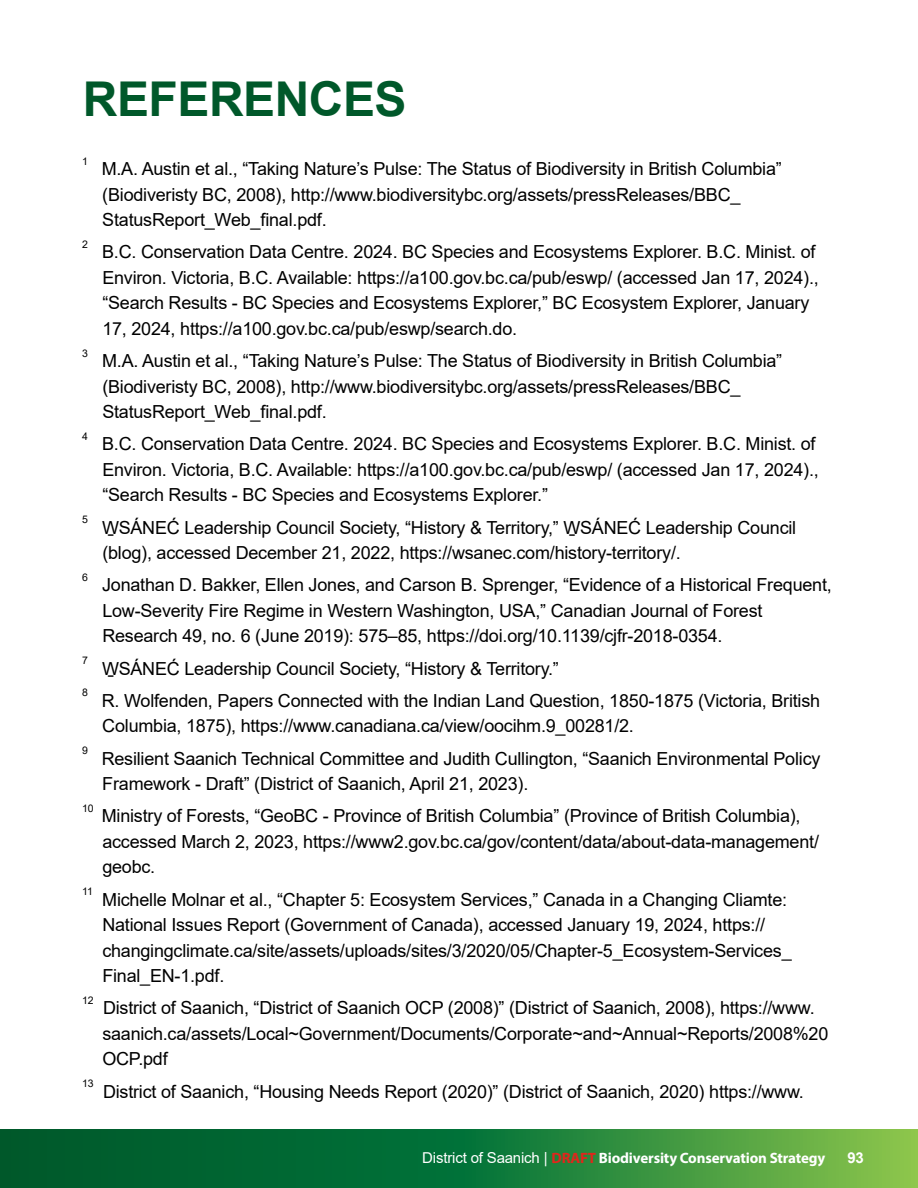
<style>
.page{position:relative;width:918px;height:1188px;background:#fff}
.page>*{position:absolute;margin:0;border:0;box-sizing:border-box;transform-origin:0 0}
.t1{font:700 48px "Arial";letter-spacing:-.01em;color:#00582a}
.t2{font:18px/25.5px "Arial";letter-spacing:-.01em;color:#000}
.t3{font:700 15px "Myriad Pro";letter-spacing:-.01em;color:#fff}
.t4{font:700 15px "Arial";color:#fff}
.t5{font:10.5px "Arial";letter-spacing:-.01em;color:#000}
.s1{font-family:"Arial";font-weight:400}
.s2{color:#df271c}
</style>
<div class="page">
<svg style="left:0;top:1130px;width:918px;height:58px;background:#238039"></svg>
<h1 class="t1" style="left:83px;top:65px;width:325px">REFERENCES</h1>
<p class="t5" style="left:82px;top:154px;width:7px">1</p>
<p class="t2" style="left:102px;top:156px;width:682px">M.A. Austin et al., “Taking Nature’s Pulse: The Status of Biodiversity in British Columbia” (Biodiveristy BC, 2008), http://www.biodiversitybc.org/assets/pressReleases/BBC_<br>StatusReport_Web_final.pdf.</p>
<p class="t5" style="left:82px;top:237px;width:7px">2</p>
<p class="t2" style="left:102px;top:239px;width:718px">B.C. Conservation Data Centre. 2024. BC Species and Ecosystems Explorer. B.C. Minist. of Environ. Victoria, B.C. Available: https://a100.gov.bc.ca/pub/eswp/ (accessed Jan 17, 2024)., “Search Results - BC Species and Ecosystems Explorer,” BC Ecosystem Explorer, January 17, 2024, https://a100.gov.bc.ca/pub/eswp/search.do.</p>
<p class="t5" style="left:82px;top:346px;width:7px">3</p>
<p class="t2" style="left:102px;top:348px;width:682px">M.A. Austin et al., “Taking Nature’s Pulse: The Status of Biodiversity in British Columbia” (Biodiveristy BC, 2008), http://www.biodiversitybc.org/assets/pressReleases/BBC_<br>StatusReport_Web_final.pdf.</p>
<p class="t5" style="left:82px;top:429px;width:7px">4</p>
<p class="t2" style="left:102px;top:431px;width:718px">B.C. Conservation Data Centre. 2024. BC Species and Ecosystems Explorer. B.C. Minist. of<br>Environ. Victoria, B.C. Available: https://a100.gov.bc.ca/pub/eswp/ (accessed Jan 17, 2024)., “Search Results - BC Species and Ecosystems Explorer.”</p>
<p class="t5" style="left:82px;top:512px;width:7px">5</p>
<p class="t2" style="left:102px;top:514px;width:696px">W̱SÁNEĆ Leadership Council Society, “History &amp; Territory,” W̱SÁNEĆ Leadership Council (blog), accessed December 21, 2022, https://wsanec.com/history-territory/.</p>
<p class="t5" style="left:82px;top:570px;width:7px">6</p>
<p class="t2" style="left:102px;top:572px;width:731px">Jonathan D. Bakker, Ellen Jones, and Carson B. Sprenger, “Evidence of a Historical Frequent,<br>Low-Severity Fire Regime in Western Washington, USA,” Canadian Journal of Forest<br>Research 49, no. 6 (June 2019): 575–85, https://doi.org/10.1139/cjfr-2018-0354.</p>
<p class="t5" style="left:82px;top:653px;width:7px">7</p>
<p class="t2" style="left:102px;top:655px;width:458px">W̱SÁNEĆ Leadership Council Society, “History &amp; Territory.”</p>
<p class="t5" style="left:82px;top:685px;width:7px">8</p>
<p class="t2" style="left:102px;top:688px;width:720px">R. Wolfenden, Papers Connected with the Indian Land Question, 1850-1875 (Victoria, British<br>Columbia, 1875), https://www.canadiana.ca/view/oocihm.9_00281/2.</p>
<p class="t5" style="left:82px;top:743px;width:7px">9</p>
<p class="t2" style="left:102px;top:745px;width:720px">Resilient Saanich Technical Committee and Judith Cullington, “Saanich Environmental Policy<br>Framework - Draft” (District of Saanich, April 21, 2023).</p>
<p class="t5" style="left:82px;top:801px;width:13px">10</p>
<p class="t2" style="left:102px;top:803px;width:719px">Ministry of Forests, “GeoBC - Province of British Columbia” (Province of British Columbia), accessed March 2, 2023, https://www2.gov.bc.ca/gov/content/data/about-data-management/ geobc.</p>
<p class="t5" style="left:82px;top:884px;width:12px">11</p>
<p class="t2" style="left:102px;top:886px;width:691px">Michelle Molnar et al., “Chapter 5: Ecosystem Services,” Canada in a Changing Cliamte:<br>National Issues Report (Government of Canada), accessed January 19, 2024, https:// changingclimate.ca/site/assets/uploads/sites/3/2020/05/Chapter-5_Ecosystem-Services_ Final_EN-1.pdf.</p>
<p class="t5" style="left:82px;top:993px;width:13px">12</p>
<p class="t2" style="left:102px;top:995px;width:728px">District of Saanich, “District of Saanich OCP (2008)” (District of Saanich, 2008), https://www. saanich.ca/assets/Local~Government/Documents/Corporate~and~Annual~Reports/2008%20<br>OCP.pdf</p>
<p class="t5" style="left:82px;top:1076px;width:13px">13</p>
<p class="t2" style="left:103px;top:1078px;width:702px">District of Saanich, “Housing Needs Report (2020)” (District of Saanich, 2020) https://www.</p>
<p class="t3" style="left:422px;top:1148px;width:404px"><span class="s1">District of Saanich |</span> <span class="s2">DRAFT</span> Biodiversity Conservation Strategy</p>
<p class="t4" style="left:847px;top:1147px;width:18px">93</p>
</div>
